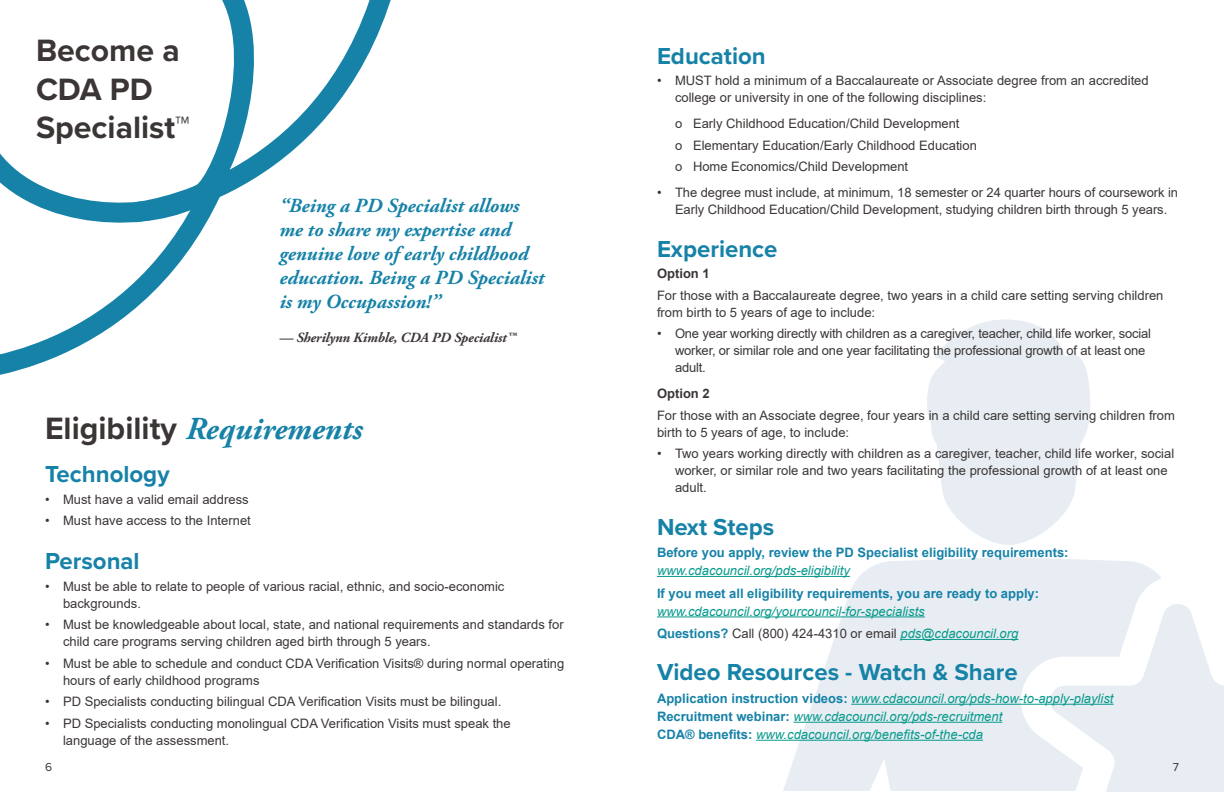
<style>
.page{position:relative;width:1224px;height:792px;background:#fff}
.page>*{position:absolute;margin:0;border:0;box-sizing:border-box;transform-origin:0 0}
.t1{font:700 32px/38.4px "Proxima Nova";color:#3b3635}
.t2{font:italic 700 32px "Adobe Garamond Pro";color:#1682a7}
.Body{font:700 24px "Proxima Nova";color:#1682a7}
.t3{font:italic 700 20px/24px "Adobe Garamond Pro";color:#1682a7}
.t4{font:italic 700 14px "Adobe Garamond Pro";letter-spacing:-.01em;color:#3b3635}
.Body-2{font:13px/17px "Arial";color:#3b3635}
.t5{font:italic 13px "Arial";color:#079a8c}
.t6{font:700 13px "Arial";color:#1682a7}
.Body-3{font:700 13px "Arial";color:#3b3635}
.t7{font:12px "Proxima Nova";color:#3b3635}
.s1{font-family:"Proxima Nova";font-style:normal;color:#3b3635}
.s2{font-weight:700;color:#1682a7}
.s3{font-style:italic;color:#079a8c}
.s4{font-weight:700;font-style:normal;color:#1682a7}
</style>
<div class="page">
<svg style="left:927px;top:319px;width:163px;height:226px"></svg>
<svg style="left:783px;top:557px;width:378px;height:234px;fill:#e7edf3"></svg>
<svg style="left:1045px;top:601px;width:179px;height:191px"></svg>
<svg style="left:219px;top:0;width:172px;height:183px"></svg>
<svg style="left:0;top:142px;width:247px;height:233px"></svg>
<hr style="left:657px;top:576px;width:193px;height:1px;background:#079a8c">
<hr style="left:657px;top:616px;width:268px;height:1px;background:#079a8c">
<hr style="left:900px;top:639px;width:118px;height:1px;background:#079a8c">
<hr style="left:851px;top:704px;width:263px;height:1px;background:#079a8c">
<hr style="left:794px;top:722px;width:208px;height:1px;background:#079a8c">
<hr style="left:756px;top:740px;width:227px;height:1px;background:#079a8c">
<p class="t1" style="left:36px;top:31px;width:145px">Become a<br>CDA PD</p>
<p class="t1" style="left:36px;top:108px;width:155px">Specialist™</p>
<p class="t3" style="left:279px;top:195px;width:267px">“Being a PD Specialist allows me to share my expertise and genuine love of early childhood education. Being a PD Specialist is my Occupassion!”</p>
<p class="t4" style="left:279px;top:330px;width:239px">— Sherilynn Kimble, CDA PD Specialist™</p>
<p class="t2" style="left:45px;top:411px;width:319px"><span class="s1">Eligibility</span> Requirements</p>
<p class="Body" style="left:45px;top:457px;width:126px">Technology</p>
<p class="Body-2" style="left:45px;top:491px;width:205px">• Must have a valid email address</p>
<p class="Body-2" style="left:45px;top:512px;width:207px">• Must have access to the Internet</p>
<p class="Body" style="left:45px;top:544px;width:96px">Personal</p>
<p class="Body-2" style="left:63px;top:578px;width:443px;text-indent:-18px">• Must be able to relate to people of various racial, ethnic, and socio-economic backgrounds.</p>
<p class="Body-2" style="left:63px;top:616px;width:502px;text-indent:-18px">• Must be knowledgeable about local, state, and national requirements and standards for child care programs serving children aged birth through 5 years.</p>
<p class="Body-2" style="left:63px;top:655px;width:503px;text-indent:-18px">• Must be able to schedule and conduct CDA Verification Visits® during normal operating hours of early childhood programs</p>
<p class="Body-2" style="left:45px;top:693px;width:458px">• PD Specialists conducting bilingual CDA Verification Visits must be bilingual.</p>
<p class="Body-2" style="left:63px;top:715px;width:449px;text-indent:-18px">• PD Specialists conducting monolingual CDA Verification Visits must speak the language of the assessment.</p>
<p class="Body" style="left:657px;top:38px;width:110px">Education</p>
<p class="Body-2" style="left:675px;top:72px;width:475px;text-indent:-18px">• MUST hold a minimum of a Baccalaureate or Associate degree from an accredited college or university in one of the following disciplines:</p>
<p class="Body-2" style="left:675px;top:115px;width:286px">o Early Childhood Education/Child Development</p>
<p class="Body-2" style="left:675px;top:137px;width:303px">o Elementary Education/Early Childhood Education</p>
<p class="Body-2" style="left:675px;top:158px;width:235px">o Home Economics/Child Development</p>
<p class="Body-2" style="left:657px;top:184px;width:523px;text-align:center">• The degree must include, at minimum, 18 semester or 24 quarter hours of coursework in<br>Early Childhood Education/Child Development, studying children birth through 5 years.</p>
<p class="Body" style="left:657px;top:231px;width:122px">Experience</p>
<p class="Body-3" style="left:657px;top:265px;width:54px">Option 1</p>
<p class="Body-2" style="left:657px;top:287px;width:508px">For those with a Baccalaureate degree, two years in a child care setting serving children from birth to 5 years of age to include:</p>
<p class="Body-2" style="left:675px;top:325px;width:478px;text-indent:-18px">• One year working directly with children as a caregiver, teacher, child life worker, social worker, or similar role and one year facilitating the professional growth of at least one adult.</p>
<p class="Body-3" style="left:657px;top:385px;width:54px">Option 2</p>
<p class="Body-2" style="left:657px;top:407px;width:520px">For those with an Associate degree, four years in a child care setting serving children from birth to 5 years of age, to include:</p>
<p class="Body-2" style="left:675px;top:445px;width:501px;text-indent:-18px">• Two years working directly with children as a caregiver, teacher, child life worker, social worker, or similar role and two years facilitating the professional growth of at least one adult.</p>
<p class="Body" style="left:657px;top:509px;width:119px">Next Steps</p>
<p class="t6" style="left:657px;top:543px;width:413px">Before you apply, review the PD Specialist eligibility requirements:</p>
<p class="t5" style="left:657px;top:562px;width:194px">www.cdacouncil.org/pds-eligibility</p>
<p class="t6" style="left:657px;top:584px;width:384px">If you meet all eligibility requirements, you are ready to apply:</p>
<p class="t5" style="left:657px;top:603px;width:269px">www.cdacouncil.org/yourcouncil-for-specialists</p>
<p class="Body-2" style="left:657px;top:625px;width:363px"><span class="s2">Questions?</span> Call (800) 424-4310 or email <span class="s3">pds@cdacouncil.org</span></p>
<p class="Body" style="left:657px;top:654px;width:362px">Video Resources - Watch &amp; Share</p>
<p class="t5" style="left:657px;top:690px;width:458px"><span class="s4">Application instruction videos:</span> www.cdacouncil.org/pds-how-to-apply-playlist</p>
<p class="t5" style="left:657px;top:708px;width:347px"><span class="s4">Recruitment webinar:</span> www.cdacouncil.org/pds-recruitment</p>
<p class="t5" style="left:657px;top:726px;width:328px"><span class="s4">CDA® benefits:</span> www.cdacouncil.org/benefits-of-the-cda</p>
<p class="t7" style="left:45px;top:758px;width:9px">6</p>
<p class="t7" style="left:1173px;top:758px;width:8px">7</p>
</div>
